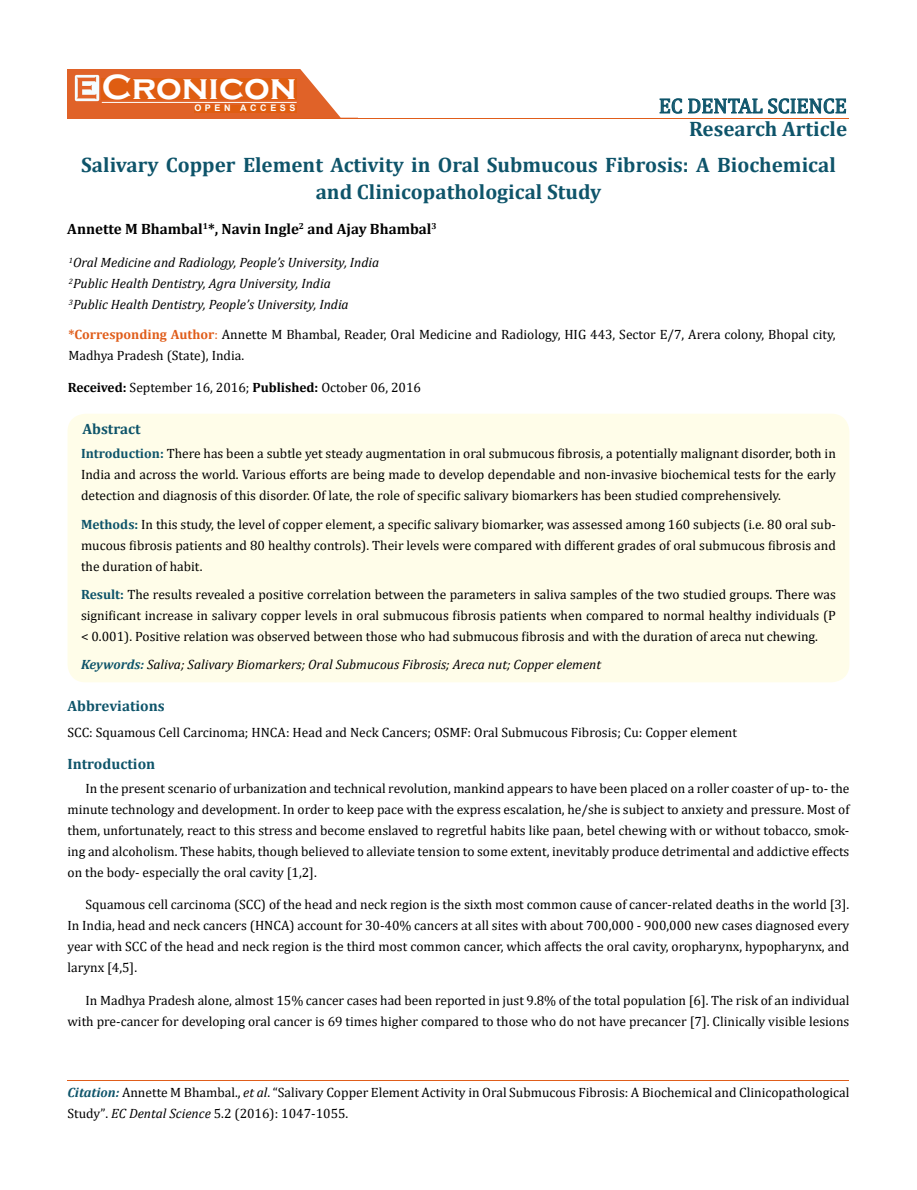
<style>
.page{position:relative;width:917px;height:1190px;background:#fff}
.page>*{position:absolute;margin:0;border:0;box-sizing:border-box;transform-origin:0 0}
.t1{font:700 36px "Copperplate Gothic";color:#fff}
.t2{font:700 21px/35.7px "Cambria";color:#0e546a}
.t3{font:21px "Cambria";color:#0e546a}
.t4{font:700 15px "Cambria";color:#000}
.t5{font:700 15px "Cambria";color:#0e546a}
.t6{font:13.5px/21px "Cambria";color:#000;text-align:justify}
.t7{font:italic 13.5px/21px "Cambria";color:#000}
.t8{font:700 9px "Arial";letter-spacing:.4em;color:#fff}
.s1{font-weight:700;color:#e05d1a}
.s2{color:#e05d1a}
.s3{font-weight:700}
.s4{font-weight:700;color:#0e546a}
.s5{font-weight:700;font-style:italic;color:#0e546a}
.s6{font-style:italic}
.s7{font-size:13.35px}
</style>
<div class="page">
<div style="left:67px;top:70px;width:290px;height:49px;background:#e06228"></div>
<svg style="left:300px;top:69px;width:58px;height:49px"></svg>
<img style="left:75px;top:75px;width:24px;height:26px">
<div style="left:102px;top:79px;width:195px;height:21px;background:#df5d11"></div>
<div style="left:194px;top:105px;width:103px;height:7px;background:#df5d11"></div>
<svg style="left:659px;top:98px;width:187px;height:16px"></svg>
<hr style="left:102px;top:102px;width:194px;height:1px;background:#fff">
<hr style="left:279px;top:118px;width:569px;height:1px;background:#e05d1a">
<hr style="left:67px;top:1080px;width:782px;height:1px;background:#e05d1a">
<div style="left:67px;top:414px;width:782px;height:268px;background:#fffde9;border-radius:18px"></div>
<h1 class="t1" style="left:102px;top:68px;width:196px">Cronicon</h1>
<p class="t8" style="left:194px;top:102px;width:103px">OPEN ACCESS</p>
<h2 class="t3" style="left:658px;top:93px;width:189px">EC DENTAL SCIENCE</h2>
<h2 class="t2" style="left:81px;top:111px;width:767px;text-indent:608px">Research Article<br>Salivary Copper Element Activity in Oral Submucous Fibrosis: A Biochemical</h2>
<h2 class="t2" style="left:316px;top:173px;width:287px">and Clinicopathological Study</h2>
<p class="t4" style="left:67px;top:218px;width:371px">Annette M Bhambal<sup>1</sup>*, Navin Ingle<sup>2</sup> and Ajay Bhambal<sup>3</sup></p>
<p class="t7" style="left:69px;top:251px;width:312px"><sup>1</sup>Oral Medicine and Radiology, People’s University, India<br><sup>2</sup>Public Health Dentistry, Agra University, India<br><sup>3</sup>Public Health Dentistry, People’s University, India</p>
<p class="t6" style="left:68px;top:324px;width:768px"><span class="s1">*Corresponding Author</span><span class="s2">:</span> Annette M Bhambal, Reader, Oral Medicine and Radiology, HIG 443, Sector E/7, Arera colony, Bhopal city,<br>Madhya Pradesh (State), India.</p>
<p class="t6" style="left:68px;top:377px;width:355px"><span class="s3">Received:</span> September 16, 2016; <span class="s3">Published:</span> October 06, 2016</p>
<p class="t5" style="left:82px;top:418px;width:60px">Abstract</p>
<p class="t6" style="left:81px;top:442px;width:756px"><span class="s4">Introduction:</span> There has been a subtle yet steady augmentation in oral submucous fibrosis, a potentially malignant disorder, both in India and across the world. Various efforts are being made to develop dependable and non-invasive biochemical tests for the early detection and diagnosis of this disorder. Of late, the role of specific salivary biomarkers has been studied comprehensively.</p>
<p class="t6" style="left:81px;top:513px;width:756px"><span class="s4">Methods:</span> In this study, the level of copper element, a specific salivary biomarker, was assessed among 160 subjects (i.e. 80 oral sub&shy;mucous fibrosis patients and 80 healthy controls). Their levels were compared with different grades of oral submucous fibrosis and the duration of habit.</p>
<p class="t6" style="left:81px;top:584px;width:756px"><span class="s4">Result:</span> The results revealed a positive correlation between the parameters in saliva samples of the two studied groups. There was significant increase in salivary copper levels in oral submucous fibrosis patients when compared to normal healthy individuals (P &lt; 0.001). Positive relation was observed between those who had submucous fibrosis and with the duration of areca nut chewing.</p>
<p class="t7" style="left:81px;top:653px;width:521px"><span class="s4">Keywords:</span> Saliva; Salivary Biomarkers; Oral Submucous Fibrosis; Areca nut; Copper element</p>
<p class="t5" style="left:67px;top:695px;width:99px">Abbreviations</p>
<p class="t6" style="left:67px;top:721px;width:671px">SCC: Squamous Cell Carcinoma; HNCA: Head and Neck Cancers; OSMF: Oral Submucous Fibrosis; Cu: Copper element</p>
<p class="t5" style="left:67px;top:753px;width:89px">Introduction</p>
<p class="t6" style="left:67px;top:777px;width:783px;text-indent:18px">In the present scenario of urbanization and technical revolution, mankind appears to have been placed on a roller coaster of up- to- the minute technology and development. In order to keep pace with the express escalation, he/she is subject to anxiety and pressure. Most of them, unfortunately, react to this stress and become enslaved to regretful habits like paan, betel chewing with or without tobacco, smok&shy;ing and alcoholism. These habits, though believed to alleviate tension to some extent, inevitably produce detrimental and addictive effects on the body- especially the oral cavity [1,2].</p>
<p class="t6" style="left:67px;top:894px;width:783px;text-indent:18px">Squamous cell carcinoma (SCC) of the head and neck region is the sixth most common cause of cancer-related deaths in the world [3].<br>In India, head and neck cancers (HNCA) account for 30-40% cancers at all sites with about 700,000 - 900,000 new cases diagnosed every year with SCC of the head and neck region is the third most common cancer, which affects the oral cavity, oropharynx, hypopharynx, and larynx [4,5].</p>
<p class="t6" style="left:67px;top:989px;width:783px;text-align:right">In Madhya Pradesh alone, almost 15% cancer cases had been reported in just 9.8% of the total population [6]. The risk of an individual with pre-cancer for developing oral cancer is 69 times higher compared to those who do not have precancer [7]. Clinically visible lesions</p>
<p class="t6" style="left:67px;top:1081px;width:783px"><span class="s5">Citation:</span> Annette M Bhambal., <span class="s6">et al</span>. “Salivary Copper Element Activity in Oral Submucous Fibrosis: A Biochemical and Clinicopathological<br>Study”<span class="s7">.</span> <span class="s6">EC Dental Science</span> <span class="s7">5</span>.2 (2016): 1047-1055.</p>
</div>
